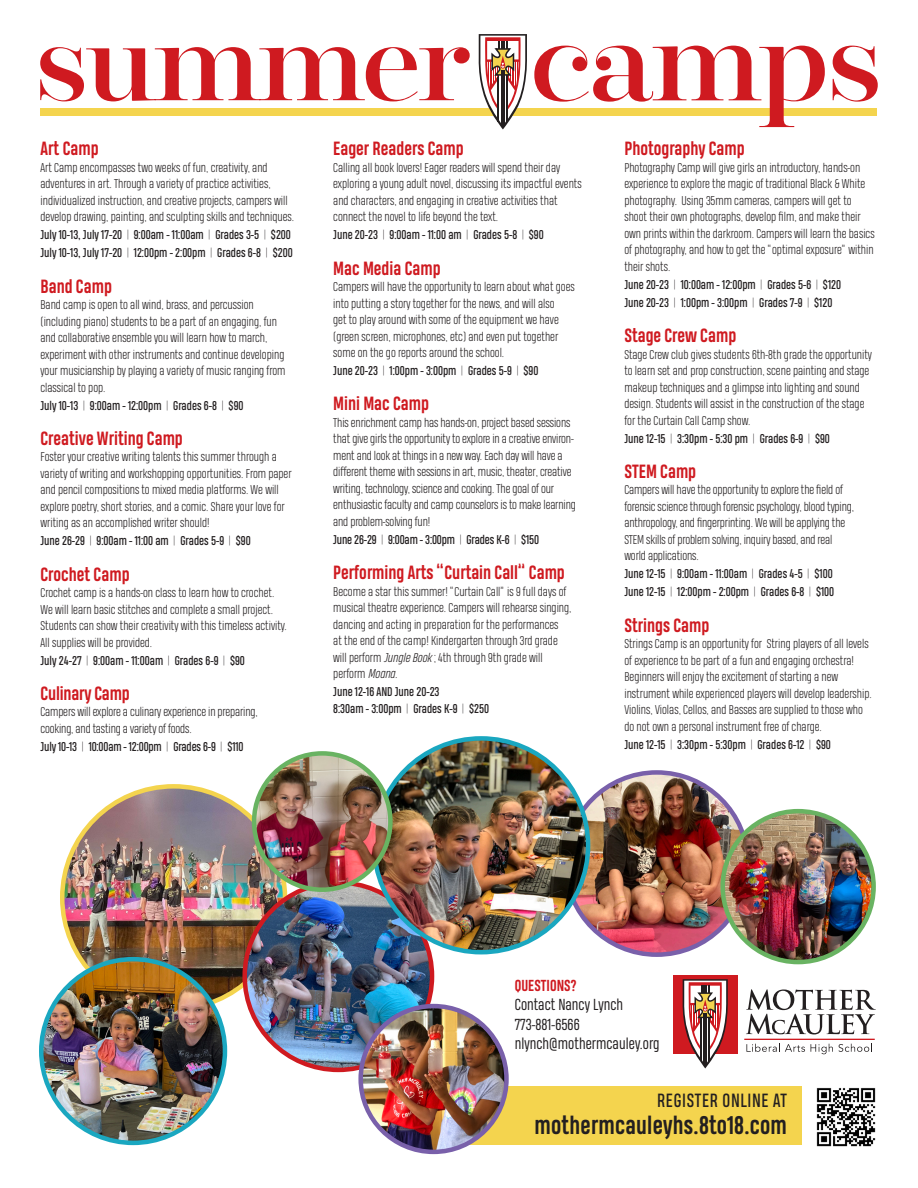
<style>
.page{position:relative;width:918px;height:1188px;background:#fff}
.page>*{position:absolute;margin:0;border:0;box-sizing:border-box;transform-origin:0 0}
.t1{font:700 24px "Heading Pro";letter-spacing:.01em;color:#231f20}
.t2{font:700 18px "Heading Pro";color:#cf1a20}
.t3{font:18px "Heading Pro";letter-spacing:.04em;color:#231f20}
.t4{font:15px/19.5px "Heading Pro";letter-spacing:.005em;color:#231f20}
.t5{font:300 12px/16.5px "Heading Pro";color:#231f20}
.t6{font:12px/16.5px "Heading Pro";color:#231f20}
.s1{font-weight:100}
.s2{font-style:italic}
.s3{font-weight:700;color:#cf1a20}
</style>
<div class="page">
<img style="left:62px;top:786px;width:223px;height:223px;border-radius:111px">
<div style="left:673px;top:975px;width:64px;height:79px;background:#cf1a20"></div>
<svg style="left:682px;top:979px;width:46px;height:89px"></svg>
<svg style="left:746px;top:989px;width:130px;height:45px"></svg>
<hr style="left:744px;top:1039px;width:131px;height:1px;background:#cf1a20">
<svg style="left:746px;top:1044px;width:59px;height:8px"></svg>
<svg style="left:811px;top:1044px;width:61px;height:10px"></svg>
<div style="left:40px;top:108px;width:837px;height:8px;background:#f4d44e"></div>
<svg style="left:40px;top:47px;width:430px;height:54px"></svg>
<svg style="left:534px;top:45px;width:344px;height:82px"></svg>
<svg style="left:478px;top:34px;width:49px;height:95px"></svg>
<div style="left:461px;top:1086px;width:340px;height:58px;background:#f4d44e"></div>
<img style="left:566px;top:772px;width:182px;height:183px;border-radius:91px">
<img style="left:245px;top:883px;width:187px;height:187px;border-radius:94px">
<img style="left:41px;top:959px;width:184px;height:184px;border-radius:92px">
<div style="left:39px;top:957px;width:188px;height:188px;border:4px solid #1aa7c0;border-radius:50%"></div>
<img style="left:361px;top:1006px;width:145px;height:146px">
<div style="left:358px;top:1004px;width:151px;height:150px;border:4px solid #7960aa;border-radius:50%"></div>
<img style="left:723px;top:811px;width:151px;height:151px;border-radius:75px">
<div style="left:720px;top:809px;width:156px;height:155px;border:4px solid #69b362;border-radius:50%"></div>
<img style="left:374px;top:739px;width:214px;height:213px">
<img style="left:816px;top:1087px;width:60px;height:60px">
<img style="left:254px;top:753px;width:136px;height:137px;border-radius:68px">
<div style="left:252px;top:751px;width:141px;height:141px;border:4px solid #69b362;border-radius:50%"></div>
<p class="t2" style="left:40px;top:138px;width:60px">Art Camp</p>
<p class="t5" style="left:40px;top:160px;width:255px">Art Camp encompasses two weeks of fun, creativity, and adventures in art. Through a variety of practice activities, individualized instruction, and creative projects, campers will develop drawing, painting, and sculpting skills and techniques.</p>
<p class="t6" style="left:40px;top:228px;width:252px">July 10-13, July 17-20 <span class="s1">|</span> 9:00am - 11:00am <span class="s1">|</span> Grades 3-5 <span class="s1">|</span> $200</p>
<p class="t6" style="left:40px;top:246px;width:254px">July 10-13, July 17-20 <span class="s1">|</span> 12:00pm - 2:00pm <span class="s1">|</span> Grades 6-8 <span class="s1">|</span> $200</p>
<p class="t2" style="left:40px;top:275px;width:73px">Band Camp</p>
<p class="t5" style="left:40px;top:298px;width:247px">Band camp is open to all wind, brass, and percussion (including piano) students to be a part of an engaging, fun and collaborative ensemble you will learn how to march, experiment with other instruments and continue developing your musicianship by playing a variety of music ranging from classical to pop.</p>
<p class="t6" style="left:40px;top:398px;width:204px">July 10-13 <span class="s1">|</span> 9:00am - 12:00pm <span class="s1">|</span> Grades 6-8 <span class="s1">|</span> $90</p>
<p class="t2" style="left:40px;top:427px;width:144px">Creative Writing Camp</p>
<p class="t5" style="left:40px;top:450px;width:253px">Foster your creative writing talents this summer through a variety of writing and workshopping opportunities. From paper and pencil compositions to mixed media platforms. We will explore poetry, short stories, and a comic. Share your love for writing as an accomplished writer should!</p>
<p class="t6" style="left:40px;top:534px;width:212px">June 26-29 <span class="s1">|</span> 9:00am - 11:00 am <span class="s1">|</span> Grades 5-9 <span class="s1">|</span> $90</p>
<p class="t2" style="left:40px;top:563px;width:91px">Crochet Camp</p>
<p class="t5" style="left:40px;top:586px;width:248px">Crochet camp is a hands-on class to learn how to crochet.<br>We will learn basic stitches and complete a small project.<br>Students can show their creativity with this timeless activity.<br>All supplies will be provided.</p>
<p class="t6" style="left:40px;top:653px;width:206px">July 24-27 <span class="s1">|</span> 9:00am - 11:00am <span class="s1">|</span> Grades 6-9 <span class="s1">|</span> $90</p>
<p class="t2" style="left:40px;top:682px;width:91px">Culinary Camp</p>
<p class="t5" style="left:40px;top:705px;width:219px">Campers will explore a culinary experience in preparing, cooking, and tasting a variety of foods.</p>
<p class="t6" style="left:40px;top:739px;width:204px">July 10-13 <span class="s1">|</span> 10:00am - 12:00pm <span class="s1">|</span> Grades 6-9 <span class="s1">|</span> $110</p>
<p class="t2" style="left:333px;top:138px;width:132px">Eager Readers Camp</p>
<p class="t5" style="left:333px;top:160px;width:250px">Calling all book lovers! Eager readers will spend their day exploring a young adult novel, discussing its impactful events and characters, and engaging in creative activities that connect the novel to life beyond the text.</p>
<p class="t6" style="left:333px;top:228px;width:212px">June 20-23 <span class="s1">|</span> 9:00am - 11:00 am <span class="s1">|</span> Grades 5-8 <span class="s1">|</span> $90</p>
<p class="t2" style="left:333px;top:257px;width:109px">Mac Media Camp</p>
<p class="t5" style="left:333px;top:280px;width:243px">Campers will have the opportunity to learn about what goes into putting a story together for the news, and will also<br>get to play around with some of the equipment we have (green screen, microphones, etc) and even put together some on the go reports around the school.</p>
<p class="t6" style="left:333px;top:364px;width:207px">June 20-23 <span class="s1">|</span> 1:00pm - 3:00pm <span class="s1">|</span> Grades 5-9 <span class="s1">|</span> $90</p>
<p class="t2" style="left:333px;top:393px;width:97px">Mini Mac Camp</p>
<p class="t5" style="left:333px;top:415px;width:244px">This enrichment camp has hands-on, project based sessions that give girls the opportunity to explore in a creative environ&shy;ment and look at things in a new way. Each day will have a different theme with sessions in art, music, theater, creative writing, technology, science and cooking. The goal of our enthusiastic faculty and camp counselors is to make learning and problem-solving fun!</p>
<p class="t6" style="left:333px;top:532px;width:207px">June 26-29 <span class="s1">|</span> 9:00am - 3:00pm <span class="s1">|</span> Grades K-6 <span class="s1">|</span> $150</p>
<p class="t2" style="left:333px;top:562px;width:233px">Performing Arts “Curtain Call” Camp</p>
<p class="t5" style="left:333px;top:584px;width:240px">Become a star this summer! “Curtain Call” is 9 full days of musical theatre experience. Campers will rehearse singing, dancing and acting in preparation for the performances<br>at the end of the camp! Kindergarten through 3rd grade will perform <span class="s2">Jungle Book</span> ; 4th through 9th grade will perform <span class="s2">Moana.</span></p>
<p class="t6" style="left:333px;top:685px;width:157px">June 12-16 AND June 20-23<br>8:30am - 3:00pm <span class="s1">|</span> Grades K-9 <span class="s1">|</span> $250</p>
<p class="t2" style="left:624px;top:138px;width:122px">Photography Camp</p>
<p class="t5" style="left:624px;top:160px;width:252px">Photography Camp will give girls an introductory, hands-on experience to explore the magic of traditional Black &amp; White photography. Using 35mm cameras, campers will get to shoot their own photographs, develop film, and make their own prints within the darkroom. Campers will learn the basics of photography, and how to get the “optimal exposure” within their shots.</p>
<p class="t6" style="left:624px;top:277px;width:218px">June 20-23 <span class="s1">|</span> 10:00am - 12:00pm <span class="s1">|</span> Grades 5-6 <span class="s1">|</span> $120</p>
<p class="t6" style="left:624px;top:295px;width:209px">June 20-23 <span class="s1">|</span> 1:00pm - 3:00pm <span class="s1">|</span> Grades 7-9 <span class="s1">|</span> $120</p>
<p class="t2" style="left:624px;top:325px;width:113px">Stage Crew Camp</p>
<p class="t5" style="left:624px;top:347px;width:249px">Stage Crew club gives students 6th-8th grade the opportunity to learn set and prop construction, scene painting and stage makeup techniques and a glimpse into lighting and sound design. Students will assist in the construction of the stage for the Curtain Call Camp show.</p>
<p class="t6" style="left:624px;top:431px;width:207px">June 12-15 <span class="s1">|</span> 3:30pm - 5:30 pm <span class="s1">|</span> Grades 6-9 <span class="s1">|</span> $90</p>
<p class="t2" style="left:624px;top:460px;width:73px">STEM Camp</p>
<p class="t5" style="left:624px;top:483px;width:231px">Campers will have the opportunity to explore the field of forensic science through forensic psychology, blood typing, anthropology, and fingerprinting. We will be applying the STEM skills of problem solving, inquiry based, and real world applications.</p>
<p class="t6" style="left:624px;top:567px;width:210px">June 12-15 <span class="s1">|</span> 9:00am - 11:00am <span class="s1">|</span> Grades 4-5 <span class="s1">|</span> $100</p>
<p class="t6" style="left:624px;top:585px;width:211px">June 12-15 <span class="s1">|</span> 12:00pm - 2:00pm <span class="s1">|</span> Grades 6-8 <span class="s1">|</span> $100</p>
<p class="t2" style="left:624px;top:614px;width:87px">Strings Camp</p>
<p class="t5" style="left:624px;top:637px;width:249px">Strings Camp is an opportunity for String players of all levels of experience to be part of a fun and engaging orchestra!<br>Beginners will enjoy the excitement of starting a new instrument while experienced players will develop leadership.<br>Violins, Violas, Cellos, and Basses are supplied to those who do not own a personal instrument free of charge.</p>
<p class="t6" style="left:624px;top:737px;width:208px">June 12-15 <span class="s1">|</span> 3:30pm - 5:30pm <span class="s1">|</span> Grades 6-12 <span class="s1">|</span> $90</p>
<p class="t4" style="left:515px;top:977px;width:146px"><span class="s3">QUESTIONS?<br></span>Contact Nancy Lynch<br>773-881-6566 nlynch@mothermcauley.org</p>
<p class="t3" style="left:657px;top:1090px;width:131px">REGISTER ONLINE AT</p>
<p class="t1" style="left:534px;top:1111px;width:254px">mothermcauleyhs.8to18.com</p>
</div>
